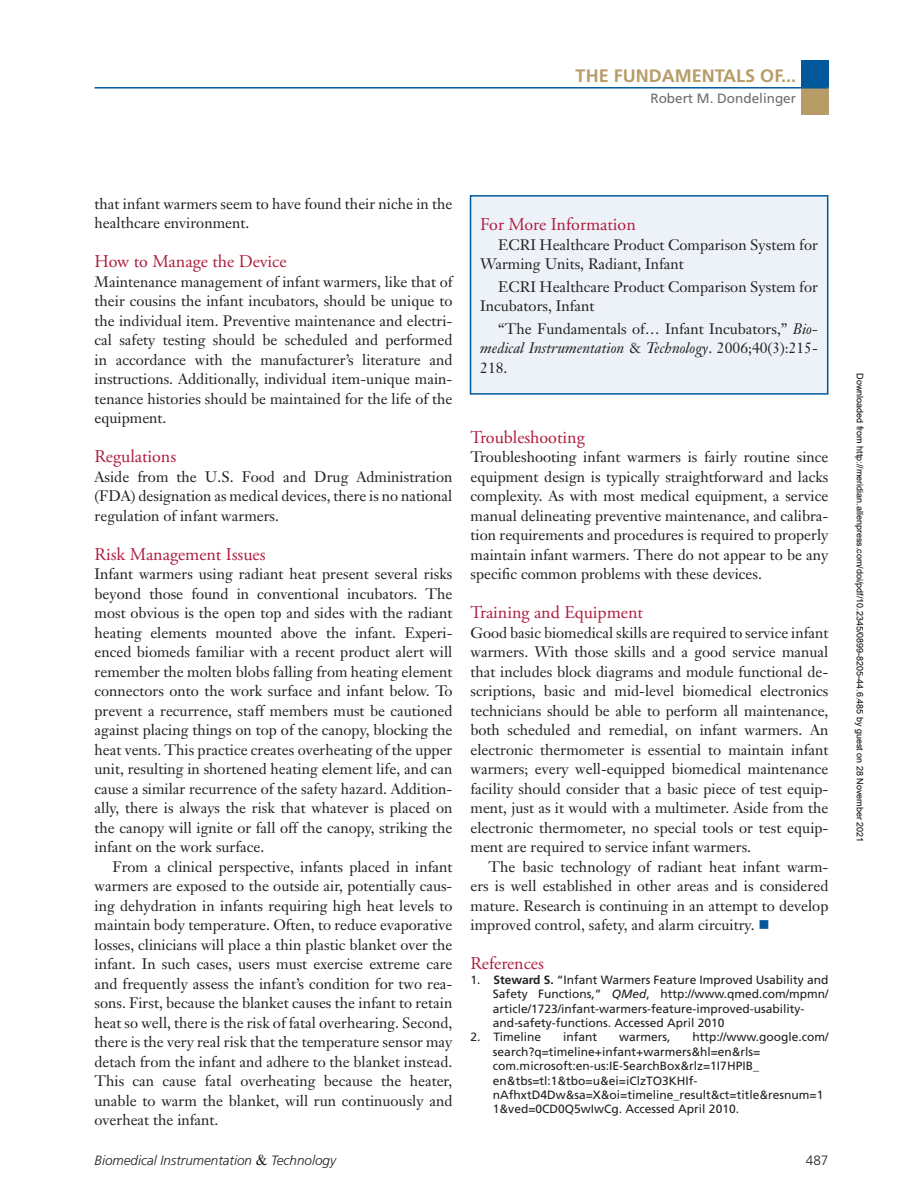
<style>
.page{position:relative;width:905px;height:1202px;background:#fff}
.page>*{position:absolute;margin:0;border:0;box-sizing:border-box;transform-origin:0 0}
.t1{font:18px "Adobe Garamond Pro";color:#ae1b3d}
.t2{font:700 18px "Frutiger";color:#b79c68}
.t3{font:15px/19.5px "Janson Text";color:#231f20;text-align:justify}
.t4{font:italic 300 13.5px "Frutiger";color:#231f20}
.t5{font:13.5px "Frutiger";color:#6c6d70}
.t6{font:300 13.5px "Frutiger";color:#231f20}
.t7{font:12px/14.4px "Frutiger";color:#231f20}
.t8{font:9px "Arial";color:#000}
.s1{font-style:italic}
.s2{color:#01599b}
.s3{font-weight:700}
.s4{font-family:"Times New Roman";font-weight:400;font-style:normal;font-size:15px}
</style>
<div class="page">
<div style="left:801px;top:61px;width:27px;height:27px;background:#01599b"></div>
<div style="left:801px;top:88px;width:27px;height:27px;background:#b79c68"></div>
<hr style="left:95px;top:87px;width:733px;height:1px;background:#01599b">
<div style="left:470px;top:196px;width:357px;height:198px;background:#edf2f8"></div>
<div style="left:470px;top:195px;width:358px;height:199px;border:2px solid #01599b"></div>
<p class="t2" style="left:575px;top:66px;width:222px">THE FUNDAMENTALS OF...</p>
<p class="t5" style="left:650px;top:91px;width:147px">Robert M. Dondelinger</p>
<p class="t3" style="left:94px;top:193px;width:359px">that infant warmers seem to have found their niche in the healthcare environment.</p>
<p class="t1" style="left:94px;top:250px;width:193px">How to Manage the Device</p>
<p class="t3" style="left:94px;top:271px;width:359px">Maintenance management of infant warmers, like that of their cousins the infant incubators, should be unique to the individual item. Preventive maintenance and electri&shy;cal safety testing should be scheduled and performed in accordance with the manufacturer’s literature and instructions. Additionally, individual item-unique main&shy;tenance histories should be maintained for the life of the equipment.</p>
<p class="t1" style="left:94px;top:445px;width:83px">Regulations</p>
<p class="t3" style="left:94px;top:466px;width:359px">Aside from the U.S. Food and Drug Administration (FDA) designation as medical devices, there is no national regulation of infant warmers.</p>
<p class="t1" style="left:94px;top:543px;width:172px">Risk Management Issues</p>
<p class="t3" style="left:94px;top:564px;width:359px">Infant warmers using radiant heat present several risks beyond those found in conventional incubators. The most obvious is the open top and sides with the radiant heating elements mounted above the infant. Experi&shy;enced biomeds familiar with a recent product alert will remember the molten blobs falling from heating element connectors onto the work surface and infant below. To prevent a recurrence, staff members must be cautioned against placing things on top of the canopy, blocking the heat vents. This practice creates overheating of the upper unit, resulting in shortened heating element life, and can cause a similar recurrence of the safety hazard. Addition&shy;ally, there is always the risk that whatever is placed on the canopy will ignite or fall off the canopy, striking the infant on the work surface.</p>
<p class="t3" style="left:94px;top:856px;width:359px;text-indent:18px">From a clinical perspective, infants placed in infant warmers are exposed to the outside air, potentially caus&shy;ing dehydration in infants requiring high heat levels to maintain body temperature. Often, to reduce evaporative losses, clinicians will place a thin plastic blanket over the infant. In such cases, users must exercise extreme care and frequently assess the infant’s condition for two rea&shy;sons. First, because the blanket causes the infant to retain heat so well, there is the risk of fatal overhearing. Second, there is the very real risk that the temperature sensor may detach from the infant and adhere to the blanket instead.<br>This can cause fatal overheating because the heater, unable to warm the blanket, will run continuously and overheat the infant.</p>
<p class="t1" style="left:480px;top:214px;width:157px">For More Information</p>
<p class="t3" style="left:480px;top:234px;width:339px;text-indent:18px">ECRI Healthcare Product Comparison System for<br>Warming Units, Radiant, Infant</p>
<p class="t3" style="left:480px;top:276px;width:339px;text-indent:18px">ECRI Healthcare Product Comparison System for<br>Incubators, Infant</p>
<p class="t3" style="left:480px;top:318px;width:339px;text-indent:18px">“The Fundamentals of… Infant Incubators,” <span class="s1">Bio&shy;medical Instrumentation</span> &amp; <span class="s1">Technology</span>. 2006;40(3):215- 218.</p>
<p class="t1" style="left:470px;top:426px;width:116px">Troubleshooting</p>
<p class="t3" style="left:470px;top:447px;width:359px">Troubleshooting infant warmers is fairly routine since equipment design is typically straightforward and lacks complexity. As with most medical equipment, a service manual delineating preventive maintenance, and calibra&shy;tion requirements and procedures is required to properly maintain infant warmers. There do not appear to be any specific common problems with these devices.</p>
<p class="t1" style="left:470px;top:601px;width:174px">Training and Equipment</p>
<p class="t3" style="left:470px;top:622px;width:359px">Good basic biomedical skills are required to service infant warmers. With those skills and a good service manual that includes block diagrams and module functional de&shy;scriptions, basic and mid-level biomedical electronics technicians should be able to perform all maintenance, both scheduled and remedial, on infant warmers. An electronic thermometer is essential to maintain infant warmers; every well-equipped biomedical maintenance facility should consider that a basic piece of test equip&shy;ment, just as it would with a multimeter. Aside from the electronic thermometer, no special tools or test equip&shy;ment are required to service infant warmers.</p>
<p class="t3" style="left:470px;top:856px;width:359px;text-indent:18px">The basic technology of radiant heat infant warm&shy;ers is well established in other areas and is considered mature. Research is continuing in an attempt to develop improved control, safety, and alarm circuitry. <span class="s2">■</span></p>
<p class="t1" style="left:470px;top:952px;width:75px">References</p>
<p class="t7" style="left:493px;top:972px;width:337px;text-indent:-22px">1. <span class="s3">Steward S.</span> “Infant Warmers Feature Improved Usability and Safety Functions,” <span class="s1">QMed</span>, http://www.qmed.com/mpmn/ article/1723/infant-warmers-feature-improved-usability&shy;and-safety-functions. Accessed April 2010</p>
<p class="t7" style="left:470px;top:1030px;width:72px">2. Timeline</p>
<p class="t7" style="left:563px;top:1030px;width:36px">infant</p>
<p class="t7" style="left:619px;top:1030px;width:53px">warmers,</p>
<p class="t7" style="left:493px;top:1030px;width:337px;text-indent:199px">http://www.google.com/ search?q=timeline+infant+warmers&amp;hl=en&amp;rls= com.microsoft:en-us:IE-SearchBox&amp;rlz=1I7HPIB_ en&amp;tbs=tl:1&amp;tbo=u&amp;ei=iClzTO3KHIf&shy;nAfhxtD4Dw&amp;sa=X&amp;oi=timeline_result&amp;ct=title&amp;resnum=1<br>1&amp;ved=0CD0Q5wIwCg. Accessed April 2010.</p>
<p class="t4" style="left:94px;top:1152px;width:243px">Biomedical Instrumentation <span class="s4">&amp;</span> Technology</p>
<p class="t6" style="left:805px;top:1152px;width:24px">487</p>
<p class="t8" style="left:863px;top:373px;width:471px;rotate:90deg">Downloaded from http://meridian.allenpress.com/doi/pdf/10.2345/0899-8205-44.6.485 by guest on 28 November 2021</p>
</div>
